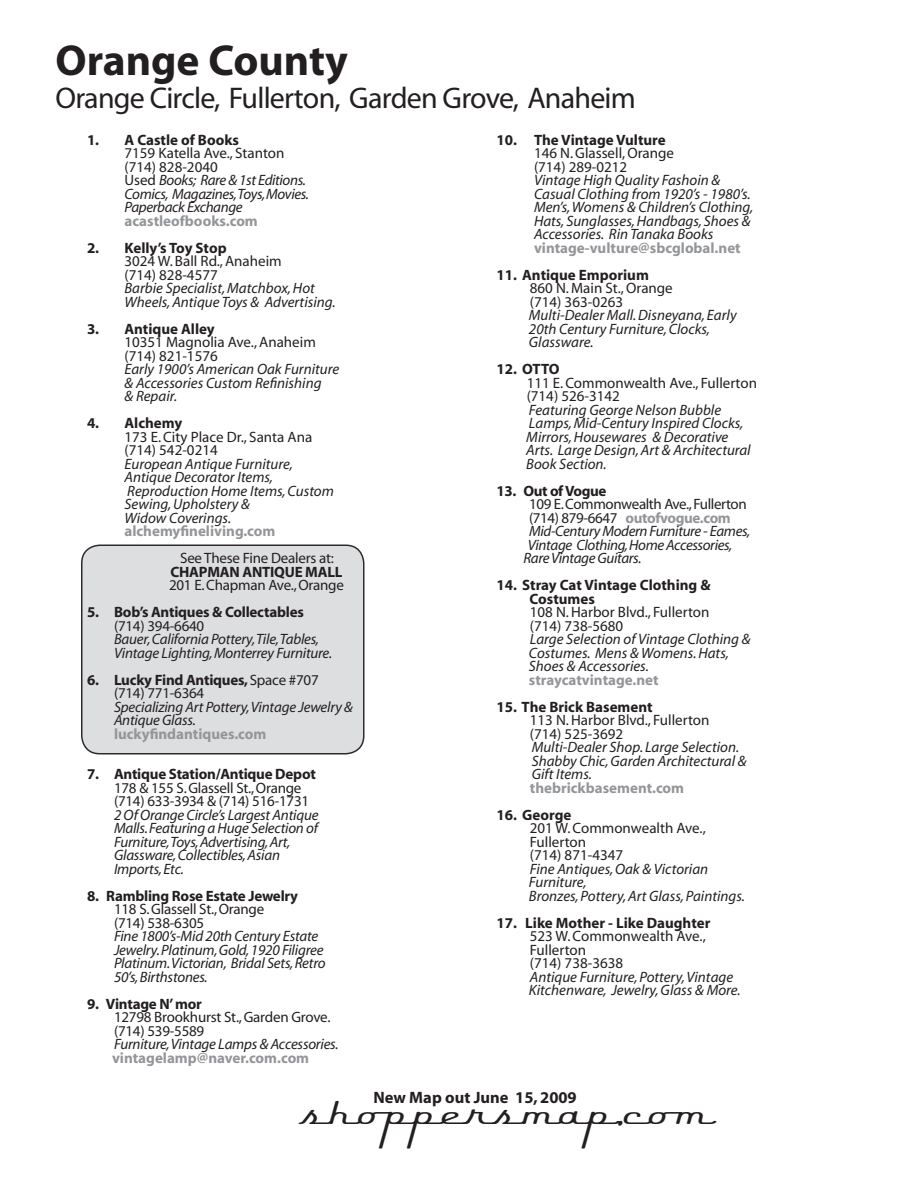
<style>
.page{position:relative;width:918px;height:1188px;background:#fff}
.page>*{position:absolute;margin:0;border:0;box-sizing:border-box;transform-origin:0 0}
.t1{font:700 43.5px "Myriad";color:#231f20}
.t2{font:36px "Rocket Script";color:#231f20}
.t3{font:30px "Myriad";letter-spacing:-.025em;color:#231f20}
.t4{font:700 16.5px "Myriad";color:#231f20}
.t5{font:italic 15px/13.5px "Myriad";color:#231f20}
.t6{font:15px "Myriad";color:#231f20}
.t7{font:700 15px "Myriad";letter-spacing:-.01em;color:#231f20}
.t8{font:700 15px/13.5px "Myriad";color:#939598}
.t9{font:italic 15px/13.5px "Myriad";letter-spacing:-.025em;color:#231f20}
.t10{font:15px "Myriad";letter-spacing:-.025em;color:#231f20}
.t11{font:700 15px "Myriad";letter-spacing:-.025em;color:#939598}
.s1{font-style:normal}
.s2{font-weight:400}
.s3{font-weight:400;font-style:italic;color:#231f20}
.s4{font-weight:400;color:#231f20}
</style>
<div class="page">
<div style="left:82px;top:545px;width:282px;height:209px;background:#dcdddf;border-radius:18px"></div>
<div style="left:81px;top:544px;width:283px;height:210px;border:2px solid #231f20;border-radius:18px"></div>
<p class="t1" style="left:56px;top:38px;width:294px">Orange County</p>
<p class="t3" style="left:56px;top:83px;width:582px">Orange Circle, Fullerton, Garden Grove, Anaheim</p>
<p class="t7" style="left:87px;top:132px;width:154px">1. A Castle of Books</p>
<p class="t6" style="left:124px;top:146px;width:161px">7159 Katella Ave., Stanton</p>
<p class="t6" style="left:124px;top:159px;width:95px">(714) 828-2040</p>
<p class="t9" style="left:124px;top:174px;width:183px"><span class="s1">Used</span> Books; Rare &amp; 1st Editions.</p>
<p class="t9" style="left:124px;top:188px;width:186px">Comics, Magazines,Toys, Movies.</p>
<p class="t9" style="left:124px;top:201px;width:120px">Paperback Exchange</p>
<p class="t8" style="left:124px;top:214px;width:135px">acastleofbooks.com</p>
<p class="t7" style="left:87px;top:240px;width:141px">2. Kelly’s Toy Stop</p>
<p class="t6" style="left:124px;top:254px;width:159px">3024 W. Ball Rd., Anaheim</p>
<p class="t6" style="left:124px;top:267px;width:95px">(714) 828-4577</p>
<p class="t5" style="left:124px;top:282px;width:213px">Barbie Specialist, Matchbox, Hot<br>Wheels, Antique Toys &amp; Advertising.</p>
<p class="t7" style="left:87px;top:321px;width:129px">3. Antique Alley</p>
<p class="t6" style="left:124px;top:335px;width:193px">10351 Magnolia Ave., Anaheim</p>
<p class="t6" style="left:124px;top:348px;width:95px">(714) 821-1576</p>
<p class="t5" style="left:124px;top:363px;width:216px">Early 1900’s American Oak Furniture</p>
<p class="t5" style="left:124px;top:377px;width:199px">&amp; Accessories Custom Refinishing &amp; Repair.</p>
<p class="t7" style="left:87px;top:415px;width:97px">4. Alchemy</p>
<p class="t6" style="left:124px;top:429px;width:189px">173 E. City Place Dr., Santa Ana</p>
<p class="t6" style="left:124px;top:443px;width:95px">(714) 542-0214</p>
<p class="t5" style="left:124px;top:458px;width:170px">European Antique Furniture,</p>
<p class="t5" style="left:124px;top:471px;width:150px">Antique Decorator Items,</p>
<p class="t5" style="left:124px;top:485px;width:211px">Reproduction Home Items, Custom<br>Sewing, Upholstery &amp;<br>Widow Coverings.</p>
<p class="t8" style="left:124px;top:525px;width:152px">alchemyfineliving.com</p>
<p class="t6" style="left:180px;top:551px;width:155px">See These Fine Dealers at:</p>
<p class="t7" style="left:170px;top:564px;width:174px">CHAPMAN ANTIQUE MALL</p>
<p class="t6" style="left:169px;top:578px;width:176px">201 E. Chapman Ave., Orange</p>
<p class="t7" style="left:87px;top:604px;width:218px">5. Bob’s Antiques &amp; Collectables</p>
<p class="t6" style="left:114px;top:618px;width:92px">(714) 394-6640</p>
<p class="t5" style="left:114px;top:633px;width:220px">Bauer, California Pottery, Tile, Tables,<br>Vintage Lighting, Monterrey Furniture.</p>
<p class="t7" style="left:87px;top:672px;width:233px">6. Lucky Find Antiques, <span class="s2">Space #707</span></p>
<p class="t6" style="left:114px;top:686px;width:92px">(714) 771-6364</p>
<p class="t5" style="left:114px;top:701px;width:241px">Specializing Art Pottery, Vintage Jewelry &amp;<br>Antique Glass.</p>
<p class="t8" style="left:114px;top:727px;width:154px">luckyfindantiques.com</p>
<p class="t7" style="left:87px;top:766px;width:231px">7. Antique Station/Antique Depot</p>
<p class="t6" style="left:114px;top:780px;width:189px">178 &amp; 155 S. Glassell St., Orange</p>
<p class="t6" style="left:114px;top:794px;width:197px">(714) 633-3934 &amp; (714) 516-1731</p>
<p class="t5" style="left:114px;top:809px;width:206px;text-align:justify">2 Of Orange Circle’s Largest Antique Malls. Featuring a Huge Selection of Furniture, Toys, Advertising, Art,</p>
<p class="t5" style="left:114px;top:849px;width:168px">Glassware, Collectibles, Asian<br>Imports, Etc.</p>
<p class="t7" style="left:87px;top:888px;width:213px">8. Rambling Rose Estate Jewelry</p>
<p class="t6" style="left:114px;top:902px;width:152px">118 S. Glassell St., Orange</p>
<p class="t6" style="left:114px;top:915px;width:92px">(714) 538-6305</p>
<p class="t5" style="left:114px;top:930px;width:213px">Fine 1800’s-Mid 20th Century Estate Jewelry. Platinum, Gold, 1920 Filigree Platinum. Victorian, Bridal Sets, Retro 50’s, Birthstones.</p>
<p class="t7" style="left:87px;top:996px;width:116px">9. Vintage N’ mor</p>
<p class="t6" style="left:114px;top:1010px;width:218px">12798 Brookhurst St., Garden Grove.</p>
<p class="t6" style="left:114px;top:1023px;width:92px">(714) 539-5589</p>
<p class="t5" style="left:114px;top:1038px;width:226px">Furniture, Vintage Lamps &amp; Accessories.</p>
<p class="t8" style="left:112px;top:1051px;width:199px">vintagelamp@naver.com.com</p>
<p class="t7" style="left:496px;top:132px;width:171px">10. The Vintage Vulture</p>
<p class="t6" style="left:534px;top:146px;width:142px">146 N. Glassell, Orange</p>
<p class="t6" style="left:534px;top:159px;width:95px">(714) 289-0212</p>
<p class="t5" style="left:534px;top:174px;width:188px">Vintage High Quality Fashoin &amp;</p>
<p class="t5" style="left:534px;top:188px;width:218px">Casual Clothing from 1920’s - 1980’s.</p>
<p class="t5" style="left:534px;top:201px;width:221px">Men’s, Womens &amp; Children’s Clothing,</p>
<p class="t5" style="left:534px;top:215px;width:218px">Hats, Sunglasses, Handbags, Shoes &amp;</p>
<p class="t8" style="left:534px;top:228px;width:208px"><span class="s3">Accessories. Rin Tanaka Books </span>vintage-vulture@sbcglobal.net</p>
<p class="t7" style="left:496px;top:267px;width:154px">11. Antique Emporium</p>
<p class="t6" style="left:530px;top:281px;width:144px">860 N. Main St., Orange</p>
<p class="t6" style="left:530px;top:294px;width:95px">(714) 363-0263</p>
<p class="t5" style="left:529px;top:309px;width:209px">Multi-Dealer Mall. Disneyana, Early<br>20th Century Furniture, Clocks,</p>
<p class="t5" style="left:529px;top:336px;width:66px">Glassware.</p>
<p class="t7" style="left:496px;top:361px;width:65px">12. OTTO</p>
<p class="t6" style="left:527px;top:375px;width:232px">111 E. Commonwealth Ave., Fullerton</p>
<p class="t6" style="left:527px;top:389px;width:95px">(714) 526-3142</p>
<p class="t5" style="left:526px;top:404px;width:226px">Featuring George Nelson Bubble<br>Lamps, Mid-Century Inspired Clocks,<br>Mirrors, Housewares &amp; Decorative<br>Arts. Large Design, Art &amp; Architectural<br>Book Section.</p>
<p class="t7" style="left:496px;top:483px;width:111px">13. Out of Vogue</p>
<p class="t10" style="left:529px;top:497px;width:219px">109 E. Commonwealth Ave., Fullerton</p>
<p class="t11" style="left:529px;top:510px;width:203px"><span class="s4">(714) 879-6647</span> outofvogue.com</p>
<p class="t9" style="left:524px;top:525px;width:228px;text-indent:6px">Mid-Century Modern Furniture - Eames,<br>Vintage Clothing, Home Accessories,<br>Rare Vintage Guitars.</p>
<p class="t7" style="left:496px;top:577px;width:216px">14. Stray Cat Vintage Clothing &amp;</p>
<p class="t7" style="left:530px;top:591px;width:67px">Costumes</p>
<p class="t6" style="left:530px;top:605px;width:181px">108 N. Harbor Blvd., Fullerton</p>
<p class="t6" style="left:530px;top:618px;width:95px">(714) 738-5680</p>
<p class="t5" style="left:529px;top:633px;width:223px">Large Selection of Vintage Clothing &amp;<br>Costumes. Mens &amp; Womens. Hats,<br>Shoes &amp; Accessories.</p>
<p class="t8" style="left:529px;top:673px;width:131px">straycatvintage.net</p>
<p class="t7" style="left:496px;top:699px;width:158px">15. The Brick Basement</p>
<p class="t6" style="left:530px;top:713px;width:181px">113 N. Harbor Blvd., Fullerton</p>
<p class="t6" style="left:530px;top:726px;width:95px">(714) 525-3692</p>
<p class="t5" style="left:532px;top:741px;width:217px">Multi-Dealer Shop. Large Selection.<br>Shabby Chic, Garden Architectural &amp;</p>
<p class="t5" style="left:532px;top:768px;width:62px">Gift Items.</p>
<p class="t8" style="left:530px;top:781px;width:156px">thebrickbasement.com</p>
<p class="t7" style="left:496px;top:807px;width:76px">16. George</p>
<p class="t6" style="left:530px;top:821px;width:177px">201 W. Commonwealth Ave.,</p>
<p class="t6" style="left:530px;top:834px;width:58px">Fullerton</p>
<p class="t6" style="left:530px;top:848px;width:95px">(714) 871-4347</p>
<p class="t5" style="left:530px;top:863px;width:180px">Fine Antiques, Oak &amp; Victorian</p>
<p class="t5" style="left:529px;top:876px;width:59px">Furniture,</p>
<p class="t5" style="left:529px;top:890px;width:218px">Bronzes, Pottery, Art Glass, Paintings.</p>
<p class="t7" style="left:496px;top:915px;width:215px">17. Like Mother - Like Daughter</p>
<p class="t6" style="left:530px;top:929px;width:177px">523 W. Commonwealth Ave.,</p>
<p class="t6" style="left:530px;top:942px;width:58px">Fullerton</p>
<p class="t6" style="left:530px;top:956px;width:95px">(714) 738-3638</p>
<p class="t5" style="left:529px;top:971px;width:213px">Antique Furniture, Pottery, Vintage<br>Kitchenware, Jewelry, Glass &amp; More.</p>
<p class="t4" style="left:374px;top:1089px;width:205px">New Map out June 15, 2009</p>
<p class="t2" style="left:299px;top:1090px;width:412px">shoppersmap.com</p>
</div>
